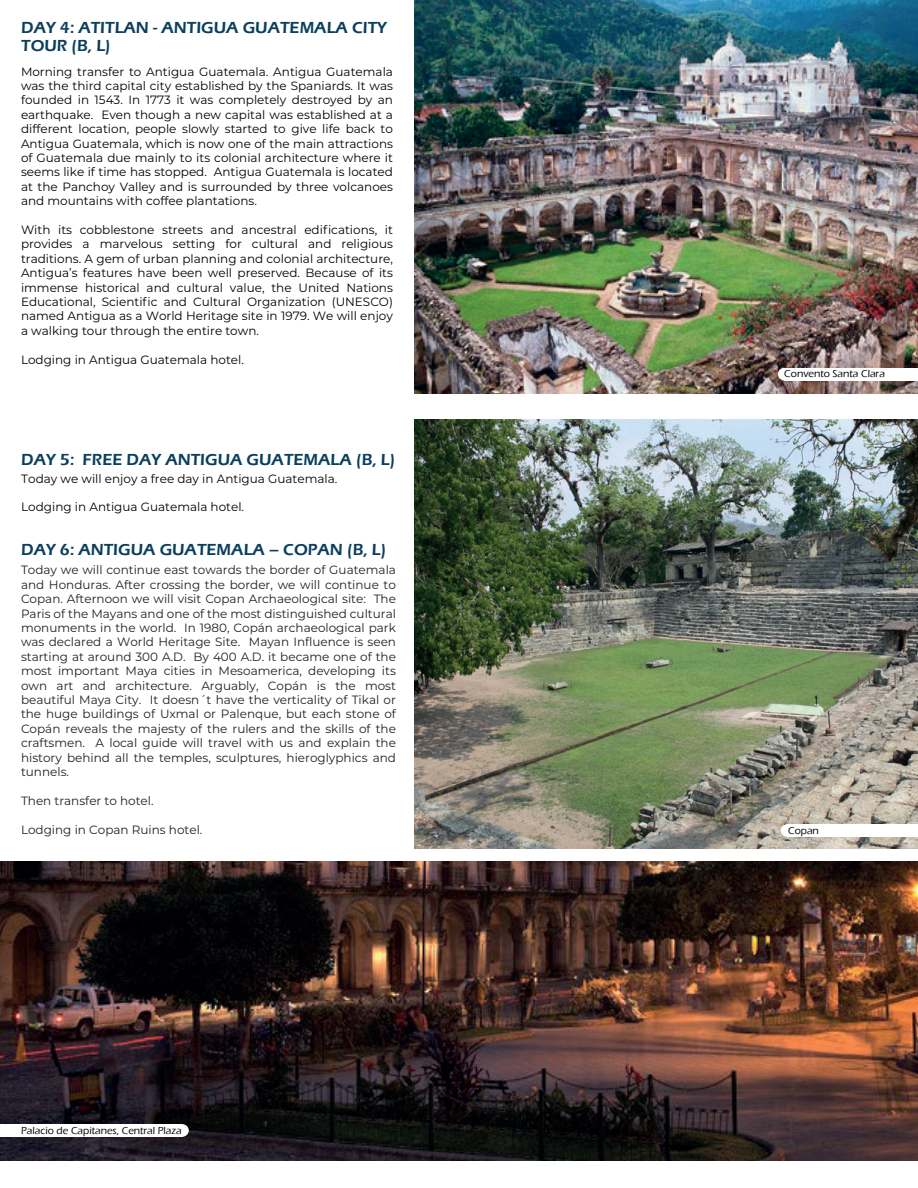
<style>
.page{position:relative;width:918px;height:1188px;background:#fff}
.page>*{position:absolute;margin:0;border:0;box-sizing:border-box;transform-origin:0 0}
.t1{font:600 16.5px/18px "Eras ITC";color:#0a3f5d}
.t2{font:12px/14.4px "Montserrat";color:#000001;text-align:justify}
.t3{font:12px/14.4px "Montserrat";color:#231f20;text-align:justify}
.t4{font:500 10.5px "Eras ITC";color:#000001}
</style>
<div class="page">
<img style="left:0;top:862px;width:918px;height:298px">
<div style="left:0;top:1124px;width:182px;height:13px;background:#fff"></div>
<div style="left:176px;top:1124px;width:13px;height:13px;background:#fff;border-radius:50%"></div>
<img style="left:414px;top:420px;width:504px;height:428px">
<div style="left:787px;top:824px;width:131px;height:13px;background:#fff"></div>
<div style="left:781px;top:824px;width:12px;height:13px;background:#fff;border-radius:50%"></div>
<img style="left:414px;top:0;width:504px;height:393px">
<div style="left:784px;top:368px;width:134px;height:12px;background:#fff"></div>
<div style="left:778px;top:368px;width:13px;height:12px;background:#fff;border-radius:50%"></div>
<h1 class="t1" style="left:21px;top:18px;width:367px">DAY 4: ATITLAN - ANTIGUA GUATEMALA CITY<br>TOUR (B, L)</h1>
<p class="t2" style="left:21px;top:64px;width:374px">Morning transfer to Antigua Guatemala. Antigua Guatemala was the third capital city established by the Spaniards. It was founded in 1543. In 1773 it was completely destroyed by an earthquake. Even though a new capital was established at a different location, people slowly started to give life back to Antigua Guatemala, which is now one of the main attractions of Guatemala due mainly to its colonial architecture where it seems like if time has stopped. Antigua Guatemala is located at the Panchoy Valley and is surrounded by three volcanoes and mountains with coffee plantations.</p>
<p class="t2" style="left:21px;top:222px;width:374px">With its cobblestone streets and ancestral edifications, it provides a marvelous setting for cultural and religious traditions. A gem of urban planning and colonial architecture, Antigua’s features have been well preserved. Because of its immense historical and cultural value, the United Nations Educational, Scientific and Cultural Organization (UNESCO) named Antigua as a World Heritage site in 1979. We will enjoy a walking tour through the entire town.</p>
<p class="t2" style="left:21px;top:352px;width:224px">Lodging in Antigua Guatemala hotel.</p>
<h1 class="t1" style="left:21px;top:450px;width:376px">DAY 5: FREE DAY ANTIGUA GUATEMALA (B, L)</h1>
<p class="t2" style="left:21px;top:471px;width:318px">Today we will enjoy a free day in Antigua Guatemala.</p>
<p class="t2" style="left:21px;top:499px;width:224px">Lodging in Antigua Guatemala hotel.</p>
<h1 class="t1" style="left:21px;top:540px;width:367px">DAY 6: ANTIGUA GUATEMALA – COPAN (B, L)</h1>
<p class="t3" style="left:21px;top:563px;width:377px">Today we will continue east towards the border of Guatemala and Honduras. After crossing the border, we will continue to Copan. Afternoon we will visit Copan Archaeological site: The Paris of the Mayans and one of the most distinguished cultural monuments in the world. In 1980, Copán archaeological park was declared a World Heritage Site. Mayan Influence is seen starting at around 300 A.D. By 400 A.D. it became one of the most important Maya cities in Mesoamerica, developing its own art and architecture. Arguably, Copán is the most beautiful Maya City. It doesn´t have the verticality of Tikal or the huge buildings of Uxmal or Palenque, but each stone of Copán reveals the majesty of the rulers and the skills of the craftsmen. A local guide will travel with us and explain the history behind all the temples, sculptures, hieroglyphics and tunnels.</p>
<p class="t3" style="left:21px;top:793px;width:134px">Then transfer to hotel.</p>
<p class="t3" style="left:21px;top:822px;width:183px">Lodging in Copan Ruins hotel.</p>
<p class="t4" style="left:21px;top:1124px;width:162px">Palacio de Capitanes, Central Plaza</p>
<p class="t4" style="left:784px;top:368px;width:102px">Convento Santa Clara</p>
<p class="t4" style="left:788px;top:824px;width:32px">Copan</p>
</div>
